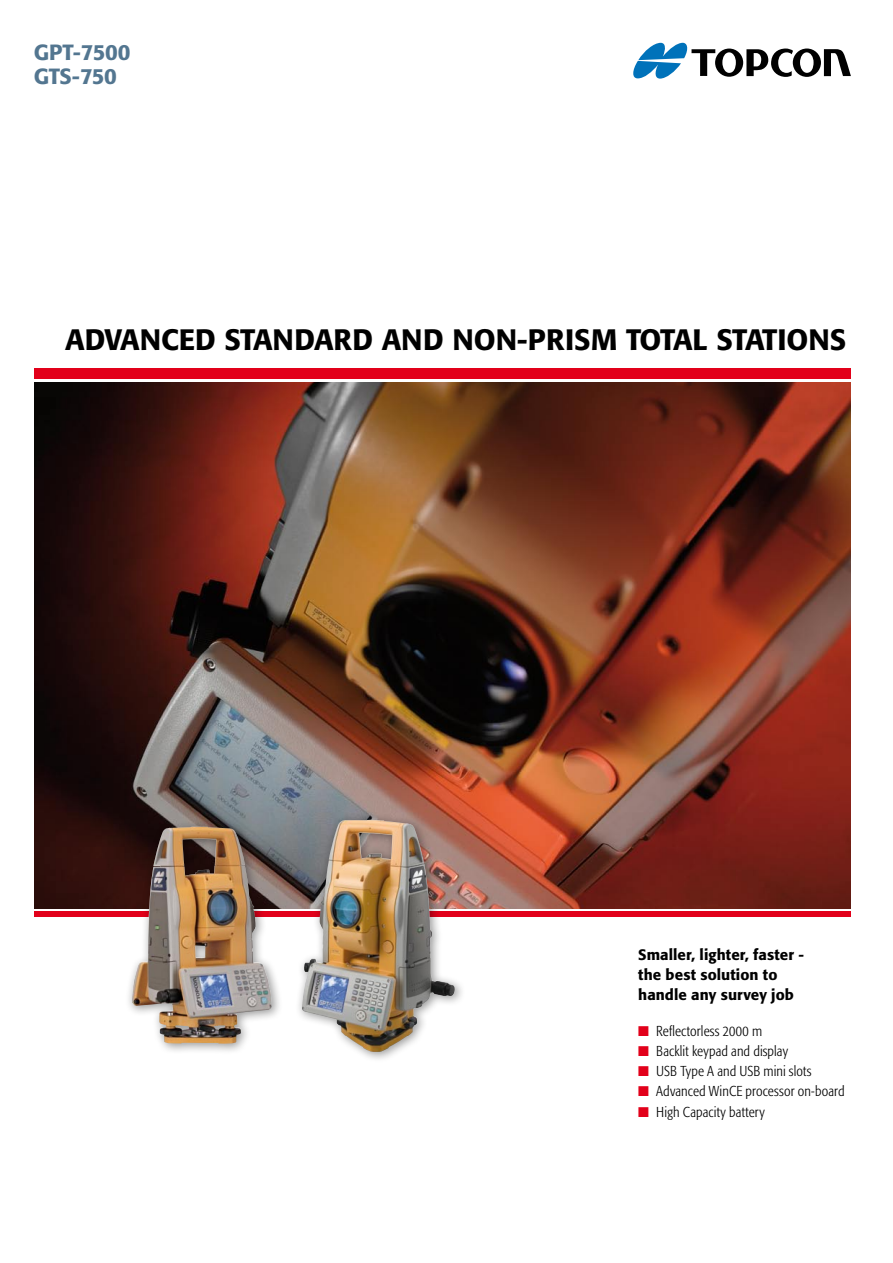
<style>
.page{position:relative;width:893px;height:1263px;background:#fff}
.page>*{position:absolute;margin:0;border:0;box-sizing:border-box;transform-origin:0 0}
.t1{font:500 29.25px "Formata";color:#000}
.t2{font:500 21.75px/24px "Formata";letter-spacing:-.02em;color:#537690}
.t3{font:500 15px/20.2px "Formata";letter-spacing:.005em;color:#000}
.t4{font:300 condensed 14.25px "Formata";letter-spacing:.005em;color:#000}
.s1{color:#e2001a}
</style>
<div class="page">
<img style="left:34px;top:382px;width:817px;height:526px">
<svg style="left:633px;top:43px;width:218px;height:36px"></svg>
<div style="left:34px;top:368px;width:817px;height:11px;background:#e2001a"></div>
<div style="left:34px;top:912px;width:817px;height:5px;background:#e2001a"></div>
<div style="left:295px;top:812px;width:190px;height:270px;background:#000;opacity:.4"></div>
<img style="left:302px;top:820px;width:153px;height:232px">
<div style="left:125px;top:819px;width:168px;height:249px;background:#000;opacity:.4"></div>
<img style="left:132px;top:827px;width:140px;height:217px">
<h2 class="t2" style="left:34px;top:40px;width:98px">GPT-7500<br>GTS-750</h2>
<h1 class="t1" style="left:65px;top:322px;width:668px">ADVANCED STANDARD AND NON-PRISM TOTAL stations</h1>
<p class="t3" style="left:638px;top:944px;width:167px">Smaller, lighter, faster - the best solution to handle any survey job</p>
<p class="t4" style="left:638px;top:1022px;width:125px"><span class="s1">■</span> Reflectorless 2000 m</p>
<p class="t4" style="left:638px;top:1042px;width:151px"><span class="s1">■</span> Backlit keypad and display</p>
<p class="t4" style="left:638px;top:1063px;width:175px"><span class="s1">■</span> USB Type A and USB mini slots</p>
<p class="t4" style="left:638px;top:1083px;width:208px"><span class="s1">■</span> Advanced WinCE processor on-board</p>
<p class="t4" style="left:638px;top:1103px;width:128px"><span class="s1">■</span> High Capacity battery</p>
</div>
